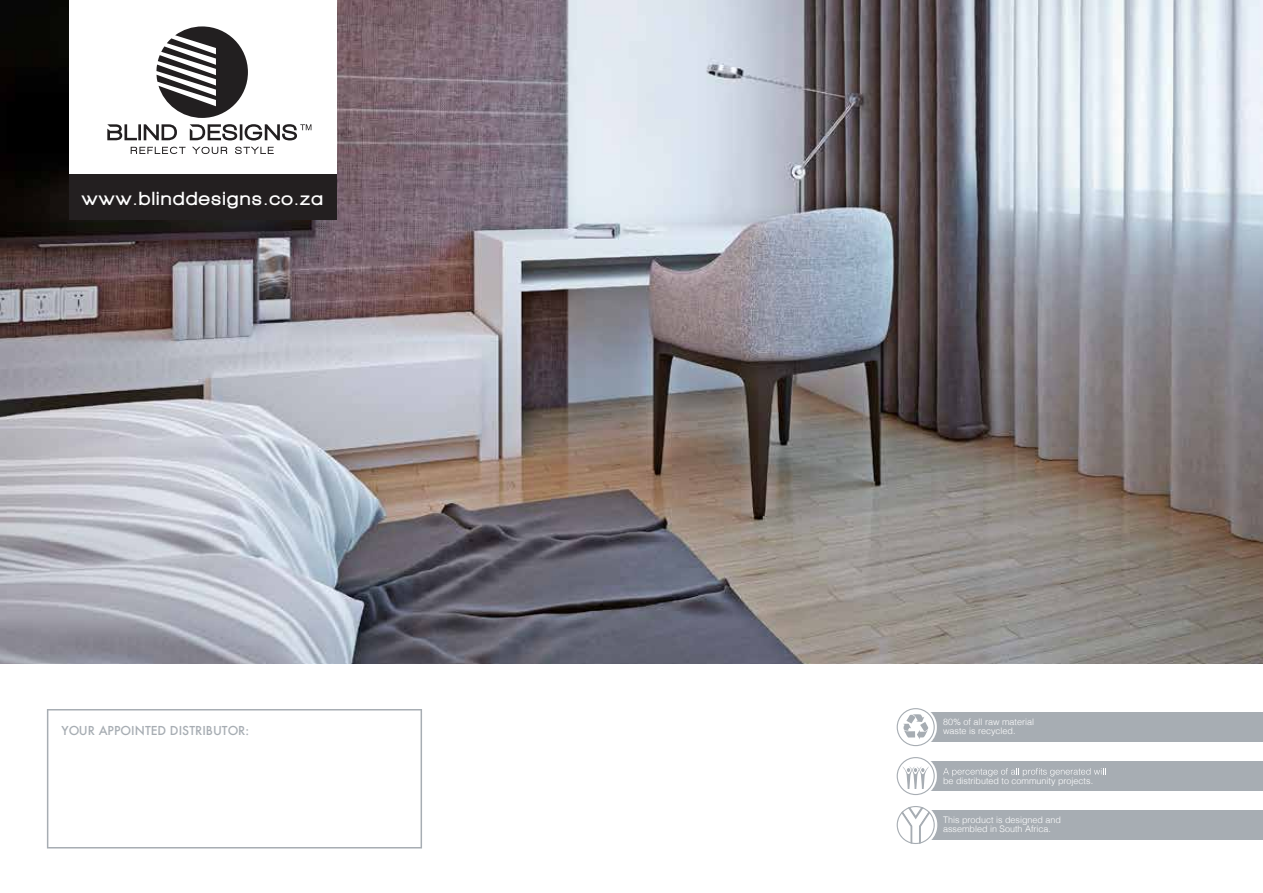
<style>
.page{position:relative;width:1263px;height:893px;background:#fff}
.page>*{position:absolute;margin:0;border:0;box-sizing:border-box;transform-origin:0 0}
.t1{font:900 19.5px "Walkway";letter-spacing:.1em;color:#fff}
.t2{font:500 12px "Futura";color:#a7adb3}
.t3{font:300 9px/9px "Helvetica";color:#fff}
</style>
<div class="page">
<img style="left:0;top:0;width:1263px;height:664px">
<div style="left:69px;top:0;width:268px;height:204px;background:#fff"></div>
<svg style="left:131px;top:147px;width:55px;height:7px"></svg>
<svg style="left:192px;top:147px;width:35px;height:7px"></svg>
<svg style="left:235px;top:147px;width:39px;height:7px"></svg>
<svg style="left:156px;top:26px;width:92px;height:92px"></svg>
<svg style="left:107px;top:124px;width:204px;height:16px"></svg>
<div style="left:69px;top:174px;width:268px;height:46px;background:#231f20"></div>
<div style="left:914px;top:761px;width:349px;height:30px;background:#a7adb3"></div>
<svg style="left:896px;top:757px;width:41px;height:38px"></svg>
<svg style="left:943px;top:768px;width:163px;height:8px"></svg>
<div style="left:914px;top:712px;width:349px;height:30px;background:#a7adb3"></div>
<svg style="left:896px;top:708px;width:41px;height:39px"></svg>
<div style="left:914px;top:810px;width:349px;height:30px;background:#a7adb3"></div>
<div style="left:894px;top:804px;width:43px;height:42px;border:1px solid #fff;border-radius:50%"></div>
<svg style="left:897px;top:806px;width:38px;height:38px"></svg>
<svg style="left:47px;top:709px;width:375px;height:139px"></svg>
<h1 class="t1" style="left:82px;top:188px;width:242px">www.blinddesigns.co.za</h1>
<h2 class="t2" style="left:61px;top:722px;width:189px">YOUR APPOINTED DISTRIBUTOR:</h2>
<p class="t3" style="left:943px;top:717px;width:93px">80% of all raw material waste is recycled.</p>
<p class="t3" style="left:943px;top:775px;width:152px">be distributed to community projects.</p>
<p class="t3" style="left:943px;top:815px;width:120px">This product is designed and assembled in South Africa.</p>
</div>
